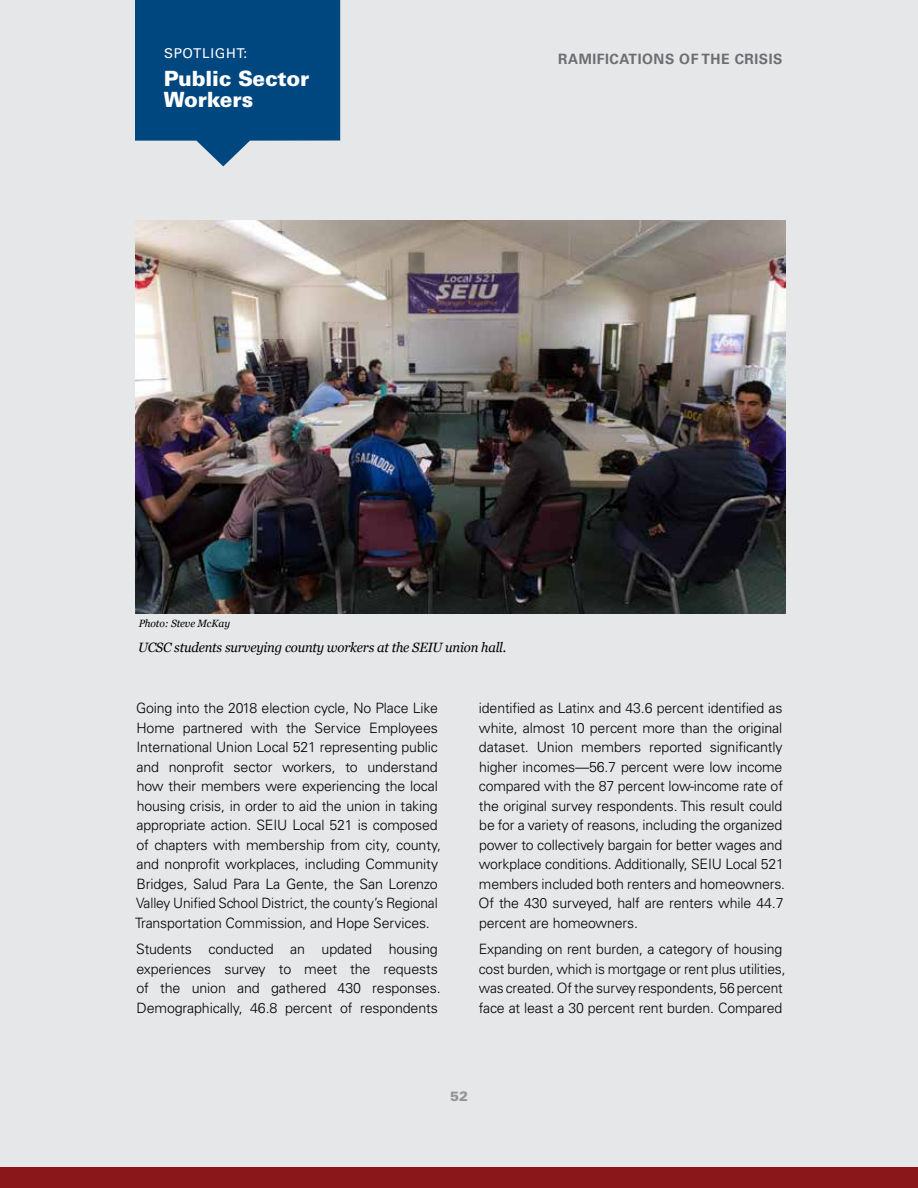
<style>
.page{position:relative;width:918px;height:1188px;background:#e6e7e8}
.page>*{position:absolute;margin:0;border:0;box-sizing:border-box;transform-origin:0 0}
.t1{font:900 21px/21px "Univers LT Std";letter-spacing:-.01em;color:#fff}
.t2{font:300 14.25px/19.5px "Univers LT Std";letter-spacing:-.01em;color:#000}
.t3{font:700 14.25px "Univers LT Std";letter-spacing:.04em;color:#6d6e71}
.t4{font:italic 13.5px "Georgia";letter-spacing:-.015em;color:#000}
.t5{font:13.5px "Univers LT Std";letter-spacing:.05em;color:#fff}
.t6{font:900 13.5px "Univers LT Std";color:#939598}
.t7{font:italic 10.5px "Georgia";letter-spacing:-.01em;color:#000}
</style>
<div class="page">
<div style="left:0;top:1168px;width:918px;height:20px;background:#8a181b"></div>
<svg style="left:135px;top:0;width:205px;height:166px;background:#1e5b8c"></svg>
<img style="left:135px;top:220px;width:650px;height:393px">
<p class="t5" style="left:164px;top:45px;width:85px">SPOTLIGHT:</p>
<h1 class="t1" style="left:164px;top:67px;width:147px">Public Sector<br>Workers</h1>
<p class="t3" style="left:558px;top:51px;width:226px">RAMIFICATIONS OF THE CRISIS</p>
<p class="t7" style="left:139px;top:616px;width:93px">Photo: Steve McKay</p>
<p class="t4" style="left:138px;top:637px;width:370px">UCSC students surveying county workers at the SEIU union hall.</p>
<p class="t2" style="left:135px;top:699px;width:308px">Going into the 2018 election cycle, No Place Like Home partnered with the Service Employees International Union Local 521 representing public and nonprofit sector workers, to understand how their members were experiencing the local housing crisis, in order to aid the union in taking appropriate action. SEIU Local 521 is composed of chapters with membership from city, county, and nonprofit workplaces, including Community Bridges, Salud Para La Gente, the San Lorenzo Valley Unified School District, the county’s Regional Transportation Commission, and Hope Services.</p>
<p class="t2" style="left:136px;top:939px;width:306px">Students conducted an updated housing experiences survey to meet the requests of the union and gathered 430 responses.<br>Demographically, 46.8 percent of respondents</p>
<p class="t2" style="left:478px;top:699px;width:308px">identified as Latinx and 43.6 percent identified as white, almost 10 percent more than the original dataset. Union members reported significantly higher incomes—56.7 percent were low income compared with the 87 percent low-income rate of the original survey respondents. This result could be for a variety of reasons, including the organized power to collectively bargain for better wages and workplace conditions. Additionally, SEIU Local 521 members included both renters and homeowners.<br>Of the 430 surveyed, half are renters while 44.7 percent are homeowners.</p>
<p class="t2" style="left:479px;top:939px;width:308px">Expanding on rent burden, a category of housing cost burden, which is mortgage or rent plus utilities, was created. Of the survey respondents, 56 percent face at least a 30 percent rent burden. Compared</p>
<p class="t6" style="left:450px;top:1087px;width:20px">52</p>
</div>
